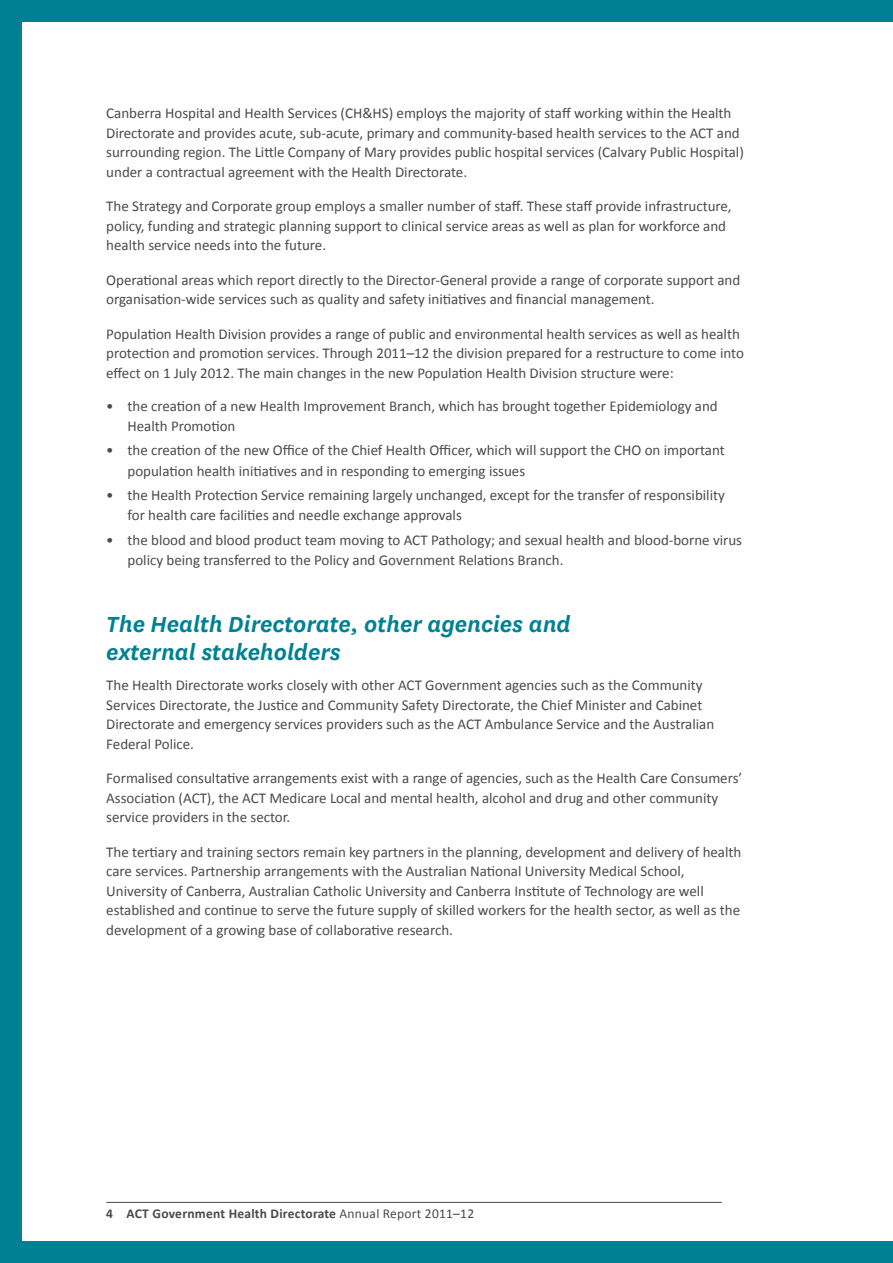
<style>
.page{position:relative;width:893px;height:1263px;background:#fff}
.page>*{position:absolute;margin:0;border:0;box-sizing:border-box;transform-origin:0 0}
.t1{font:italic 600 25.5px/28.5px "National";color:#008193}
.t2{font:15px/19.5px "Calibri";color:#4b4b4d}
.t3{font:700 13.5px "Calibri";letter-spacing:.015em;color:#4a4a4d}
.s1{font-weight:400}
</style>
<div class="page">
<hr style="left:106px;top:1202px;width:616px;height:1px;background:#4a4a4d">
<div style="left:0;top:0;width:893px;height:21px;background:#008193"></div>
<div style="left:0;top:1242px;width:893px;height:21px;background:#008193"></div>
<div style="left:0;top:0;width:21px;height:1263px;background:#008193"></div>
<p class="t2" style="left:106px;top:103px;width:639px">Canberra Hospital and Health Services (CH&amp;HS) employs the majority of staff working within the Health Directorate and provides acute, sub-acute, primary and community-based health services to the ACT and surrounding region. The Little Company of Mary provides public hospital services (Calvary Public Hospital) under a contractual agreement with the Health Directorate.</p>
<p class="t2" style="left:106px;top:196px;width:627px">The Strategy and Corporate group employs a smaller number of staff. These staff provide infrastructure, policy, funding and strategic planning support to clinical service areas as well as plan for workforce and health service needs into the future.</p>
<p class="t2" style="left:106px;top:269px;width:636px">Operational areas which report directly to the Director-General provide a range of corporate support and organisation-wide services such as quality and safety initiatives and financial management.</p>
<p class="t2" style="left:106px;top:323px;width:639px">Population Health Division provides a range of public and environmental health services as well as health protection and promotion services. Through 2011–12 the division prepared for a restructure to come into effect on 1 July 2012. The main changes in the new Population Health Division structure were:</p>
<p class="t2" style="left:128px;top:395px;width:592px;line-height:20.2px;text-indent:-21px">• the creation of a new Health Improvement Branch, which has brought together Epidemiology and<br>Health Promotion</p>
<p class="t2" style="left:128px;top:439px;width:599px;line-height:20.2px;text-indent:-21px">• the creation of the new Office of the Chief Health Officer, which will support the CHO on important population health initiatives and in responding to emerging issues</p>
<p class="t2" style="left:128px;top:484px;width:599px;line-height:20.2px;text-indent:-21px">• the Health Protection Service remaining largely unchanged, except for the transfer of responsibility for health care facilities and needle exchange approvals</p>
<p class="t2" style="left:128px;top:529px;width:616px;line-height:20.2px;text-indent:-21px">• the blood and blood product team moving to ACT Pathology; and sexual health and blood-borne virus policy being transferred to the Policy and Government Relations Branch.</p>
<h1 class="t1" style="left:106px;top:608px;width:466px">The Health Directorate, other agencies and external stakeholders</h1>
<p class="t2" style="left:106px;top:675px;width:609px">The Health Directorate works closely with other ACT Government agencies such as the Community Services Directorate, the Justice and Community Safety Directorate, the Chief Minister and Cabinet Directorate and emergency services providers such as the ACT Ambulance Service and the Australian Federal Police.</p>
<p class="t2" style="left:106px;top:768px;width:637px">Formalised consultative arrangements exist with a range of agencies, such as the Health Care Consumers’<br>Association (ACT), the ACT Medicare Local and mental health, alcohol and drug and other community service providers in the sector.</p>
<p class="t2" style="left:106px;top:841px;width:637px">The tertiary and training sectors remain key partners in the planning, development and delivery of health care services. Partnership arrangements with the Australian National University Medical School, University of Canberra, Australian Catholic University and Canberra Institute of Technology are well established and continue to serve the future supply of skilled workers for the health sector, as well as the development of a growing base of collaborative research.</p>
<p class="t3" style="left:106px;top:1205px;width:369px">4 ACT Government Health Directorate <span class="s1">Annual Report 2011–12</span></p>
</div>
